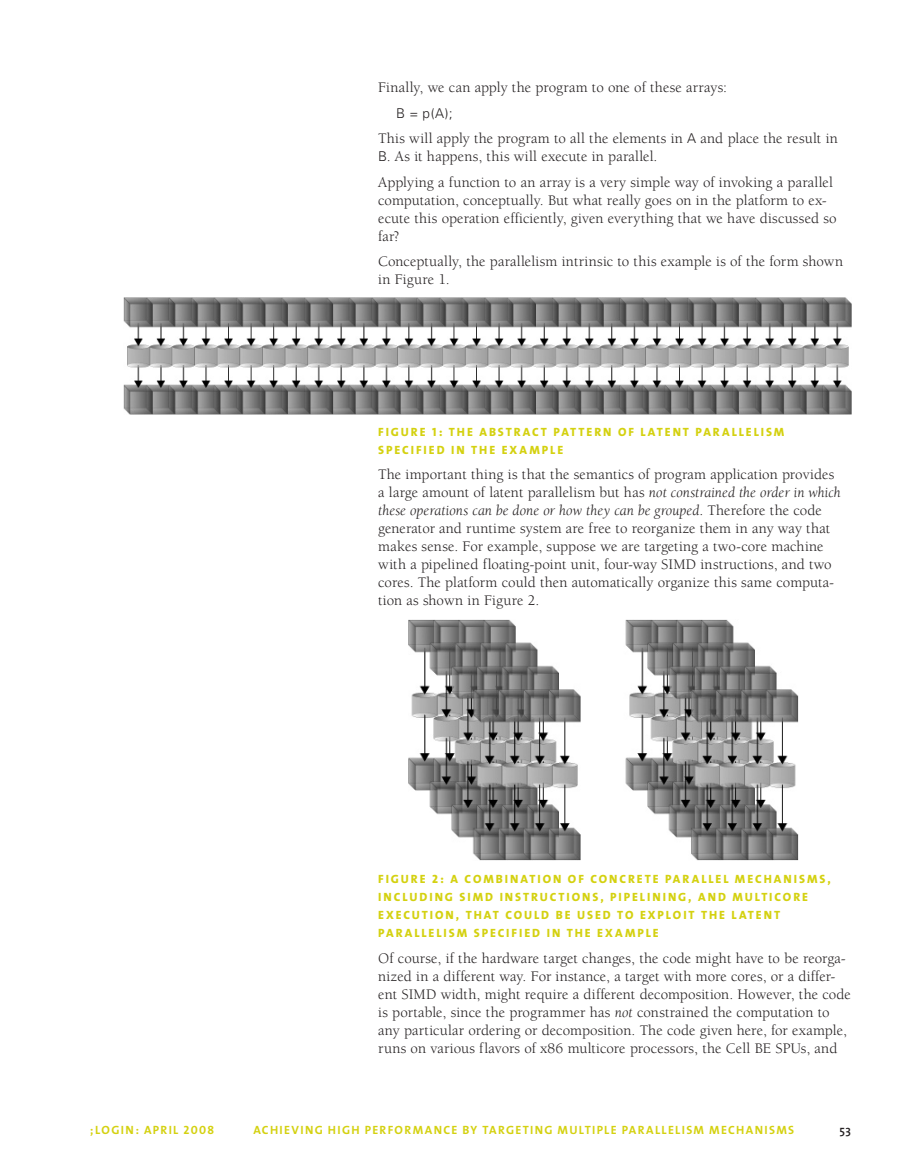
<style>
.page{position:relative;width:905px;height:1175px;background:#fff}
.page>*{position:absolute;margin:0;border:0;box-sizing:border-box;transform-origin:0 0}
._2_Body_2b{font:15px/18px "Berkeley";letter-spacing:.005em;color:#231f20}
._2c_Body_Code_bc{font:300 13.5px "Univers";color:#231f20}
._3__Caption{font:12px/18px "The Mix Extra Bold Caps";letter-spacing:.165em;color:#d4d110}
.RH_Verso{font:12px "The Mix Bold Caps";letter-spacing:.11em;color:#d4d110}
._2_Body_2b-2{font:12px/18px "The Mix Extra Bold Caps";letter-spacing:.165em;color:#d4d110}
.RH_Verso-2{font:600 12px "The Mix";color:#231f20}
.s1{font-family:"Univers";font-weight:300;font-size:13.5px}
.s2{font-style:italic}
</style>
<div class="page">
<img style="left:123px;top:298px;width:728px;height:116px">
<img style="left:408px;top:620px;width:390px;height:241px">
<p class="_2_Body_2b" style="left:378px;top:79px;width:350px">Finally, we can apply the program to one of these arrays:</p>
<p class="_2c_Body_Code_bc" style="left:396px;top:105px;width:58px">B = p(A);</p>
<p class="_2_Body_2b" style="left:378px;top:130px;width:461px">This will apply the program to all the elements in <span class="s1">A</span> and place the result in<br><span class="s1">B</span>. As it happens, this will execute in parallel.</p>
<p class="_2_Body_2b" style="left:378px;top:173px;width:460px">Applying a function to an array is a very simple way of invoking a parallel computation, conceptually. But what really goes on in the platform to ex&shy;ecute this operation efficiently, given everything that we have discussed so far?</p>
<p class="_2_Body_2b" style="left:378px;top:253px;width:466px">Conceptually, the parallelism intrinsic to this example is of the form shown in Figure 1.</p>
<p class="_2_Body_2b-2" style="left:378px;top:422px;width:408px">FIGURE 1: TH E ABSTRACT PATTERN OF LATENT PARALLELISM<br>SP ECIF IED IN TH E EXAMP LE</p>
<p class="_2_Body_2b" style="left:378px;top:466px;width:464px">The important thing is that the semantics of program application provides a large amount of latent parallelism but has <span class="s2">not constrained the order in which these operations can be done or how they can be grouped</span>. Therefore the code generator and runtime system are free to reorganize them in any way that makes sense. For example, suppose we are targeting a two-core machine with a pipelined floating-point unit, four-way SIMD instructions, and two cores. The platform could then automatically organize this same computa&shy;tion as shown in Figure 2.</p>
<p class="_3__Caption" style="left:378px;top:869px;width:454px">FIGURE 2: A COMBINATION OF CONCRETE PARALLEL MECHANISMS,<br>INCLUDING SIMD</p>
<p class="_3__Caption" style="left:378px;top:887px;width:431px;text-indent:121px">INSTRUCTIONS, P IP ELINING, AND MULTICORE<br>EXECUTION, THAT COULD BE USED TO EXP LOIT TH E LATENT -PARALLELISM SP ECIF IED IN TH E EXAMP LE</p>
<p class="_2_Body_2b" style="left:378px;top:949px;width:474px">Of course, if the hardware target changes, the code might have to be reorga&shy;nized in a different way. For instance, a target with more cores, or a differ&shy;ent SIMD width, might require a different decomposition. However, the code is portable, since the programmer has <span class="s2">not</span> constrained the computation to any particular ordering or decomposition. The code given here, for example, runs on various flavors of x86 multicore processors, the Cell BE SPUs, and</p>
<p class="RH_Verso" style="left:90px;top:1120px;width:14px">;LOGIN</p>
<p class="RH_Verso" style="left:136px;top:1120px;width:80px">: APRIL 2008</p>
<p class="RH_Verso" style="left:253px;top:1120px;width:542px">ACH IEVING H IGH PERFORMANCE BY TARGETING MULTIPLE PARALLELISM MECHANISMS</p>
<p class="RH_Verso-2" style="left:839px;top:1120px;width:7px">53</p>
</div>
